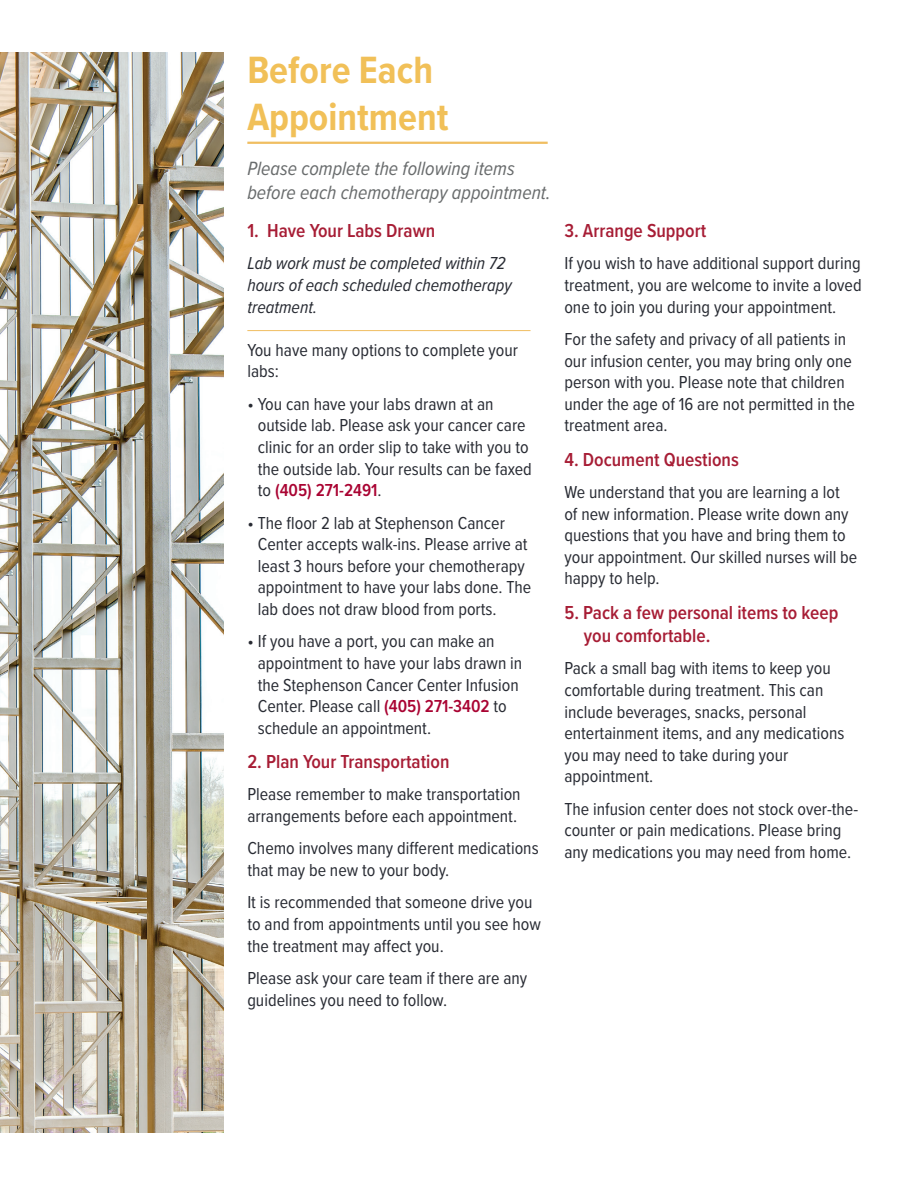
<style>
.page{position:relative;width:921px;height:1190px;background:#fff}
.page>*{position:absolute;margin:0;border:0;box-sizing:border-box;transform-origin:0 0}
.t1{font:700 39.45px/47.2px "Proxima Nova Cond";color:#f1c058}
.t2{font:italic 19.95px/23.9px "Proxima Nova Cond";color:#696c6d}
.t3{font:600 19.5px/23.4px "Proxima Nova Cond";color:#a71d35}
.t4{font:18px/21.6px "Proxima Nova Cond";color:#282b33}
.t5{font:italic 18px/21.6px "Proxima Nova Cond";color:#282b33}
.s1{font-weight:600;color:#a90332}
</style>
<div class="page">
<hr style="left:247px;top:142px;width:300px;height:2px;background:#f0be61">
<hr style="left:247px;top:330px;width:283px;height:1px;background:#f0be61">
<img style="left:0;top:53px;width:223px;height:1080px">
<h1 class="t1" style="left:247px;top:45px;width:203px">Before Each<br>Appointment</h1>
<p class="t2" style="left:247px;top:155px;width:305px">Please complete the following items before each chemotherapy appointment.</p>
<p class="t3" style="left:247px;top:218px;width:189px">1. Have Your Labs Drawn</p>
<p class="t5" style="left:247px;top:252px;width:266px">Lab work must be completed within 72 hours of each scheduled chemotherapy treatment.</p>
<p class="t4" style="left:247px;top:338px;width:272px">You have many options to complete your labs:</p>
<p class="t4" style="left:258px;top:392px;width:275px;text-indent:-10px">• You can have your labs drawn at an outside lab. Please ask your cancer care clinic for an order slip to take with you to the outside lab. Your results can be faxed to <span class="s1">(405) 271-2491</span>.</p>
<p class="t4" style="left:258px;top:511px;width:275px;text-indent:-10px">• The floor 2 lab at Stephenson Cancer Center accepts walk-ins. Please arrive at least 3 hours before your chemotherapy appointment to have your labs done. The lab does not draw blood from ports.</p>
<p class="t4" style="left:258px;top:630px;width:266px;text-indent:-10px">• If you have a port, you can make an appointment to have your labs drawn in the Stephenson Cancer Center Infusion Center. Please call <span class="s1">(405) 271-3402</span> to schedule an appointment.</p>
<p class="t3" style="left:247px;top:749px;width:203px">2. Plan Your Transportation</p>
<p class="t4" style="left:247px;top:783px;width:275px">Please remember to make transportation arrangements before each appointment.</p>
<p class="t4" style="left:247px;top:837px;width:293px">Chemo involves many different medications that may be new to your body.</p>
<p class="t4" style="left:247px;top:891px;width:295px">It is recommended that someone drive you to and from appointments until you see how the treatment may affect you.</p>
<p class="t4" style="left:247px;top:966px;width:281px">Please ask your care team if there are any guidelines you need to follow.</p>
<p class="t3" style="left:564px;top:218px;width:143px">3. Arrange Support</p>
<p class="t4" style="left:564px;top:252px;width:299px;text-align:justify">If you wish to have additional support during treatment, you are welcome to invite a loved one to join you during your appointment.</p>
<p class="t4" style="left:564px;top:327px;width:292px">For the safety and privacy of all patients in our infusion center, you may bring only one person with you. Please note that children under the age of 16 are not permitted in the treatment area.</p>
<p class="t3" style="left:564px;top:447px;width:176px">4. Document Questions</p>
<p class="t4" style="left:564px;top:480px;width:294px">We understand that you are learning a lot of new information. Please write down any questions that you have and bring them to your appointment. Our skilled nurses will be happy to help.</p>
<p class="t3" style="left:583px;top:600px;width:256px;text-indent:-20px">5. Pack a few personal items to keep you comfortable.</p>
<p class="t4" style="left:564px;top:657px;width:281px">Pack a small bag with items to keep you comfortable during treatment. This can include beverages, snacks, personal entertainment items, and any medications you may need to take during your appointment.</p>
<p class="t4" style="left:564px;top:797px;width:295px">The infusion center does not stock over-the&shy;counter or pain medications. Please bring any medications you may need from home.</p>
</div>
